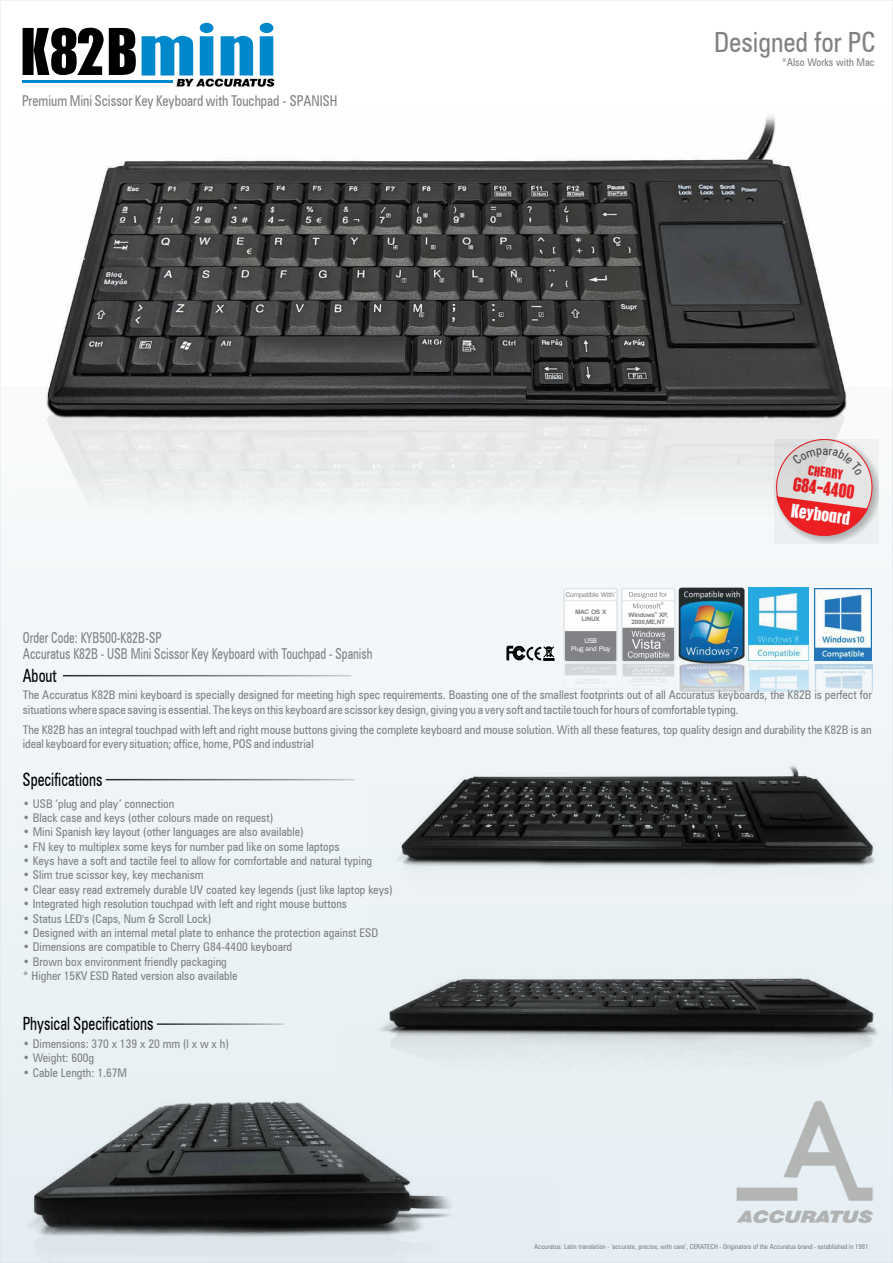
<style>
.page{position:relative;width:893px;height:1263px;background:#fff}
.page>*{position:absolute;margin:0;border:0;box-sizing:border-box;transform-origin:0 0}
.t1{font:52.5px "Pilsen Plakat";color:#000;scale:1.09 1}
.t2{font:condensed 27.9px "Zurich BT";color:#808285;scale:.96 1}
.t3{font:condensed 18.3px "Zurich BT";color:#000;scale:.82 1}
.t4{font:15.75px "Pilsen Plakat";color:#ed2024}
.t5{font:15.3px "Pilsen Plakat";color:#fff}
.t6{font:condensed 15px/16.2px "Zurich BT";color:#808285;scale:.82 1}
.t7{font:condensed 14.85px "Zurich BT";color:#808285;scale:.9 1}
.t8{font:condensed 12px/14.4px "Zurich BT";color:#808285}
.t9{font:10.95px "Pilsen Plakat";color:#ed2024}
.t10{font:condensed 10.65px "Zurich BT";color:#808285}
.t11{font:7.05px "Franklin Gothic";letter-spacing:-.05em;color:#808285;scale:1.08 1}
.t12{font:7.05px/7.9px "Franklin Gothic";letter-spacing:-.05em;color:#fff;text-align:center;scale:1.08 1}
.t13{font:condensed 6.9px "Zurich BT";color:#808285}
.t14{font:700 6.15px/6.8px "Arial";letter-spacing:-.055em;color:#808285;text-align:center;scale:1.08 1}
.t15{font:3.45px "Franklin Gothic";color:#808285;scale:1.08 1}
.t16{font:700 3px "Arial";color:#808285;scale:1.08 1}
.s1{font-size:55.8px;color:#0088cd}
</style>
<div class="page">
<div style="left:0;top:386px;width:893px;height:876px;background:#eef4f7"></div>
<svg style="left:176px;top:78px;width:99px;height:9px"></svg>
<svg style="left:177px;top:79px;width:97px;height:8px"></svg>
<hr style="left:22px;top:80px;width:151px;height:3px;background:#0088cd">
<img style="left:0;top:1077px;width:552px;height:186px">
<img style="left:342px;top:937px;width:551px;height:154px">
<img style="left:398px;top:766px;width:495px;height:171px">
<img style="left:564px;top:663px;width:308px;height:28px">
<hr style="left:106px;top:779px;width:249px;height:1px;background:#000">
<hr style="left:157px;top:1023px;width:127px;height:2px;background:#000">
<svg style="left:507px;top:646px;width:47px;height:15px"></svg>
<hr style="left:63px;top:675px;width:288px;height:1px;background:#000">
<img style="left:678px;top:632px;width:71px;height:31px">
<svg style="left:563px;top:632px;width:112px;height:30px;background:#949699"></svg>
<img style="left:749px;top:632px;width:59px;height:29px">
<img style="left:814px;top:632px;width:58px;height:28px">
<img style="left:711px;top:1080px;width:179px;height:144px">
<img style="left:46px;top:106px;width:847px;height:526px">
<svg style="left:773px;top:436px;width:102px;height:104px"></svg>
<h1 class="t1" style="left:19px;top:9px;width:237px">K82B<span class="s1">mini</span></h1>
<p class="t7" style="left:22px;top:92px;width:352px">Premium Mini Scissor Key Keyboard with Touchpad - SPANISH</p>
<p class="t6" style="left:23px;top:629px;width:428px">Order Code: KYB500-K82B-SP<br>Accuratus K82B - USB Mini Scissor Key Keyboard with Touchpad - Spanish</p>
<h3 class="t3" style="left:23px;top:664px;width:43px">About</h3>
<h2 class="t2" style="left:714px;top:25px;width:170px">Designed for PC</h2>
<p class="t10" style="left:782px;top:55px;width:94px">*Also Works with Mac</p>
<p class="t15" style="left:614px;top:590px;width:4px">*</p>
<p class="t11" style="left:566px;top:590px;width:46px">Compatible With</p>
<p class="t12" style="left:571px;top:637px;width:38px">USB<br>Plug and Play</p>
<p class="t14" style="left:575px;top:609px;width:31px">MAC OS X<br>LINUX</p>
<p class="t16" style="left:655px;top:611px;width:4px">®</p>
<p class="t14" style="left:629px;top:612px;width:38px">Windows XP,<br>2000,ME,NT</p>
<p class="t9" style="left:809px;top:461px;width:37px;rotate:8deg">CHERRY</p>
<p class="t5" style="left:793px;top:498px;width:61px;rotate:8deg">Keyboard</p>
<h3 class="t4" style="left:795px;top:471px;width:63px;rotate:8deg">G84-4400</h3>
<p class="t8" style="left:23px;top:688px;width:850px">The Accuratus K82B mini keyboard is specially designed for meeting high spec requirements. Boasting one of the smallest footprints out of all Accuratus keyboards, the K82B is perfect for situations where space saving is essential. The keys on this keyboard are scissor key design, giving you a very soft and tactile touch for hours of comfortable typing.</p>
<p class="t8" style="left:23px;top:722px;width:850px">The K82B has an integral touchpad with left and right mouse buttons giving the complete keyboard and mouse solution. With all these features, top quality design and durability the K82B is an ideal keyboard for every situation; office, home, POS and industrial</p>
<h3 class="t3" style="left:23px;top:768px;width:99px">Specifications</h3>
<p class="t8" style="left:23px;top:796px;width:153px">• USB ‘plug and play’ connection</p>
<p class="t8" style="left:23px;top:810px;width:252px">• Black case and keys (other colours made on request)</p>
<p class="t8" style="left:23px;top:825px;width:282px">• Mini Spanish key layout (other languages are also available)</p>
<p class="t8" style="left:23px;top:839px;width:318px">• FN key to multiplex some keys for number pad like on some laptops</p>
<p class="t8" style="left:23px;top:853px;width:351px">• Keys have a soft and tactile feel to allow for comfortable and natural typing</p>
<p class="t8" style="left:23px;top:868px;width:182px">• Slim true scissor key, key mechanism</p>
<p class="t8" style="left:23px;top:882px;width:371px">• Clear easy read extremely durable UV coated key legends (just like laptop keys)</p>
<p class="t8" style="left:23px;top:897px;width:326px">• Integrated high resolution touchpad with left and right mouse buttons</p>
<p class="t8" style="left:23px;top:911px;width:190px">• Status LED's (Caps, Num &amp; Scroll Lock)</p>
<p class="t8" style="left:23px;top:925px;width:357px">• Designed with an internal metal plate to enhance the protection against ESD</p>
<p class="t8" style="left:23px;top:940px;width:271px">• Dimensions are compatible to Cherry G84-4400 keyboard</p>
<p class="t8" style="left:23px;top:954px;width:216px">• Brown box environment friendly packaging<br>* Higher 15KV ESD Rated version also available</p>
<h3 class="t3" style="left:23px;top:1012px;width:161px">Physical Specifications</h3>
<p class="t8" style="left:23px;top:1036px;width:208px">• Dimensions: 370 x 139 x 20 mm (l x w x h)</p>
<p class="t8" style="left:23px;top:1051px;width:73px">• Weight: 600g</p>
<p class="t8" style="left:23px;top:1065px;width:106px">• Cable Length: 1.67M</p>
<p class="t13" style="left:534px;top:1242px;width:336px">Accuratus: Latin translation - ‘accurate, precise, with care’, CERATECH - Originators of the Accuratus brand - established in 1981</p>
</div>
